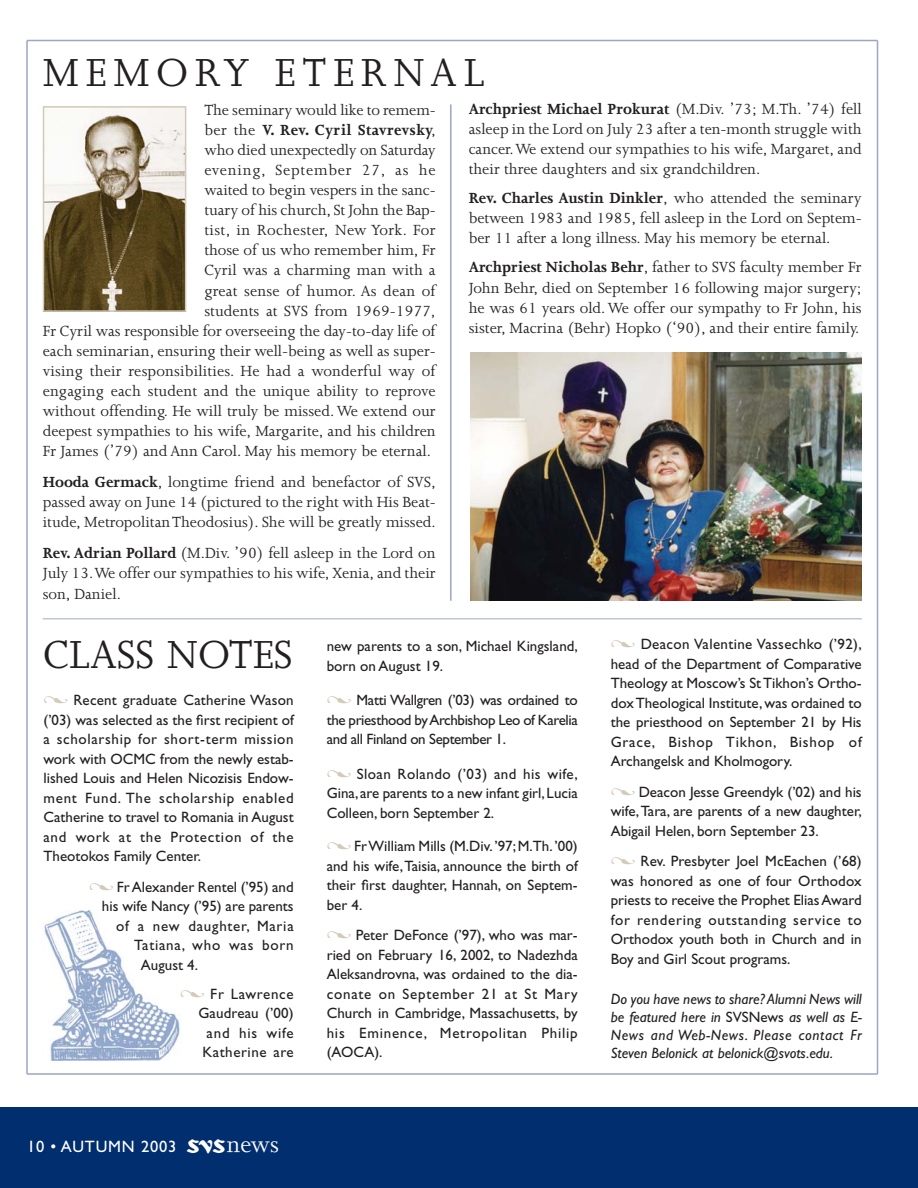
<style>
.page{position:relative;width:918px;height:1188px;background:#fff}
.page>*{position:absolute;margin:0;border:0;box-sizing:border-box;transform-origin:0 0}
.t1{font:45px "Joanna";letter-spacing:.155em;color:#231f20}
.t2{font:45px "Joanna";letter-spacing:.01em;color:#231f20}
.t3{font:16.8px/20.1px "Joanna";color:#231f20;text-align:justify}
.t4{font:16.5px "Gill Sans";letter-spacing:.05em;color:#fff}
.t5{font:15px/19.5px "Gill Sans";color:#231f20;text-align:justify}
.t6{font:italic 15px/18px "Gill Sans";color:#231f20;text-align:justify}
.t7{font:15px/19.5px "Gill Sans";letter-spacing:.035em;color:#231f20;text-align:right}
.t8{font:15px "Gill Sans";letter-spacing:.05em;color:#231f20}
.s1{font-weight:700}
.s2{font-family:"SVS Logos";font-size:18px}
.s3{font-style:normal}
</style>
<div class="page">
<div style="left:0;top:1107px;width:918px;height:81px;background:#002e6e"></div>
<hr style="left:27px;top:40px;width:851px;height:1px;background:#9da4c6">
<hr style="left:27px;top:1073px;width:851px;height:2px;background:#9da4c6">
<hr style="left:26px;top:40px;width:2px;height:1034px;background:#9da4c6">
<hr style="left:877px;top:40px;width:1px;height:1034px;background:#9da4c6">
<hr style="left:43px;top:618px;width:819px;height:2px;background:#c0c6d9">
<img style="left:46px;top:109px;width:137px;height:200px">
<div style="left:43px;top:106px;width:143px;height:206px;border:2px solid #d3cab7"></div>
<img style="left:470px;top:353px;width:392px;height:248px">
<hr style="left:450px;top:104px;width:2px;height:497px;background:#9da4c6">
<svg style="left:44px;top:908px;width:136px;height:153px"></svg>
<h1 class="t1" style="left:43px;top:56px;width:443px">MEMORY ETERNAL</h1>
<p class="t3" style="left:43px;top:101px;width:395px;text-align:right">The seminary would like to remem-<br>ber the <span class="s1">V. Rev. Cyril Stavrevsky</span>,<br>who died unexpectedly on Saturday<br>evening, September 27, as he<br>waited to begin vespers in the sanc-<br>tuary of his church, St John the Bap-<br>tist, in Rochester, New York. For<br>those of us who remember him, Fr<br>Cyril was a charming man with a<br>great sense of humor. As dean of<br>students at SVS from 1969-1977,<br>Fr Cyril was responsible for overseeing the day-to-day life of each seminarian, ensuring their well-being as well as super&shy;vising their responsibilities. He had a wonderful way of engaging each student and the unique ability to reprove without offending. He will truly be missed. We extend our deepest sympathies to his wife, Margarite, and his children Fr James (’79) and Ann Carol. May his memory be eternal.</p>
<p class="t3" style="left:43px;top:474px;width:395px"><span class="s1">Hooda Germack</span>, longtime friend and benefactor of SVS, passed away on June 14 (pictured to the right with His Beat&shy;itude, Metropolitan Theodosius). She will be greatly missed.</p>
<p class="t3" style="left:43px;top:545px;width:394px"><span class="s1">Rev. Adrian Pollard</span> (M.Div. ’90) fell asleep in the Lord on July 13.We offer our sympathies to his wife, Xenia, and their son, Daniel.</p>
<p class="t3" style="left:469px;top:100px;width:395px"><span class="s1">Archpriest Michael Prokurat</span> (M.Div. ’73; M.Th. ’74) fell asleep in the Lord on July 23 after a ten-month struggle with cancer.We extend our sympathies to his wife, Margaret, and their three daughters and six grandchildren.</p>
<p class="t3" style="left:469px;top:190px;width:394px"><span class="s1">Rev. Charles Austin Dinkler</span>, who attended the seminary between 1983 and 1985, fell asleep in the Lord on Septem&shy;ber 11 after a long illness. May his memory be eternal.</p>
<p class="t3" style="left:469px;top:259px;width:394px"><span class="s1">Archpriest Nicholas Behr</span>, father to SVS faculty member Fr John Behr, died on September 16 following major surgery; he was 61 years old. We offer our sympathy to Fr John, his sister, Macrina (Behr) Hopko (‘90), and their entire family.</p>
<h1 class="t2" style="left:44px;top:639px;width:251px">CLASS NOTES</h1>
<p class="t5" style="left:44px;top:692px;width:252px;text-indent:30px">Recent graduate Catherine Wason (’03) was selected as the first recipient of a scholarship for short-term mission work with OCMC from the newly estab&shy;lished Louis and Helen Nicozisis Endow&shy;ment Fund. The scholarship enabled Catherine to travel to Romania in August and work at the Protection of the Theotokos Family Center.</p>
<p class="t5" style="left:117px;top:879px;width:179px">Fr Alexander Rentel (’95) and</p>
<p class="t5" style="left:102px;top:898px;width:193px">his wife Nancy (’95) are parents</p>
<p class="t8" style="left:116px;top:920px;width:179px">of a new daughter, Maria</p>
<p class="t8" style="left:134px;top:940px;width:161px">Tatiana, who was born</p>
<p class="t5" style="left:141px;top:957px;width:59px">August 4.</p>
<p class="t7" style="left:198px;top:986px;width:97px">Fr Lawrence<br>Gaudreau (’00) and his wife<br>Katherine are</p>
<p class="t4" style="left:27px;top:1141px;width:254px">10 • AUTUMN 2003 <span class="s2">sn</span></p>
<p class="t5" style="left:327px;top:638px;width:253px">new parents to a son, Michael Kingsland, born on August 19.</p>
<p class="t5" style="left:327px;top:692px;width:253px;text-indent:30px">Matti Wallgren (’03) was ordained to the priesthood by Archbishop Leo of Karelia and all Finland on September 1.</p>
<p class="t5" style="left:327px;top:766px;width:253px;text-indent:30px">Sloan Rolando (’03) and his wife, Gina,are parents to a new infant girl,Lucia Colleen, born September 2.</p>
<p class="t5" style="left:327px;top:838px;width:253px;text-indent:27px">Fr William Mills (M.Div.’97;M.Th.’00) and his wife,Taisia, announce the birth of their first daughter, Hannah, on Septem&shy;ber 4.</p>
<p class="t5" style="left:327px;top:927px;width:253px;text-indent:29px">Peter DeFonce (’97), who was mar&shy;ried on February 16, 2002, to Nadezhda Aleksandrovna, was ordained to the dia&shy;conate on September 21 at St Mary Church in Cambridge, Massachusetts, by his Eminence, Metropolitan Philip (AOCA).</p>
<p class="t5" style="left:611px;top:636px;width:253px;text-indent:30px">Deacon Valentine Vassechko (’92), head of the Department of Comparative Theology at Moscow’s St Tikhon’s Ortho&shy;dox Theological Institute, was ordained to the priesthood on September 21 by His Grace, Bishop Tikhon, Bishop of Archangelsk and Kholmogory.</p>
<p class="t5" style="left:611px;top:784px;width:253px;text-indent:28px">Deacon Jesse Greendyk (’02) and his wife,Tara, are parents of a new daughter, Abigail Helen, born September 23.</p>
<p class="t5" style="left:611px;top:853px;width:253px;text-indent:30px">Rev. Presbyter Joel McEachen (’68) was honored as one of four Orthodox priests to receive the Prophet Elias Award for rendering outstanding service to Orthodox youth both in Church and in Boy and Girl Scout programs.</p>
<p class="t6" style="left:611px;top:991px;width:253px">Do you have news to share? Alumni News will be featured here in <span class="s3">SVSNews</span> as well as E-News and Web-News. Please contact Fr Steven Belonick at belonick@svots.edu.</p>
</div>
